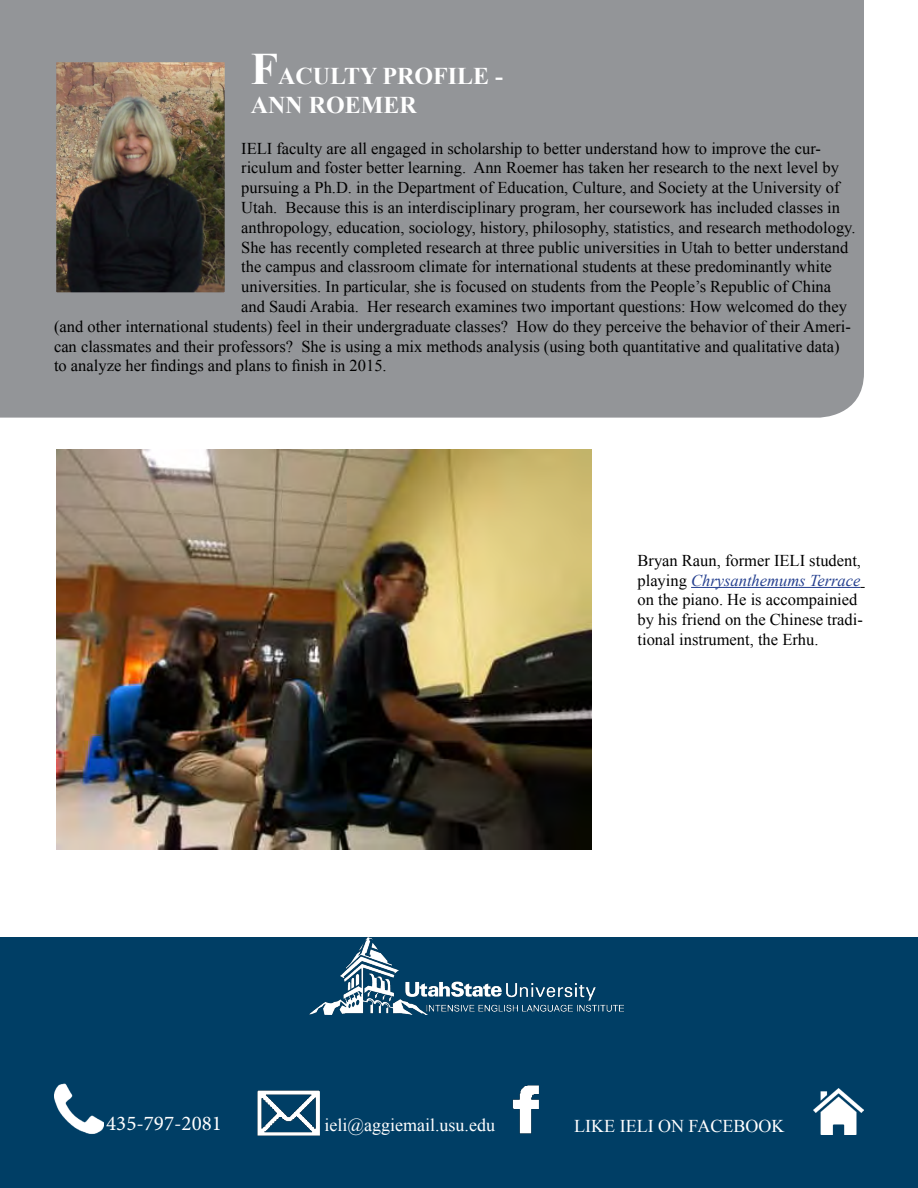
<style>
.page{position:relative;width:918px;height:1188px;background:#fff}
.page>*{position:absolute;margin:0;border:0;box-sizing:border-box;transform-origin:0 0}
.t1{font:700 24px "Times New Roman";color:#fff}
.t2{font:21px "Minion Pro";color:#fff}
.t3{font:18px "Times New Roman";color:#fff}
.t4{font:16.5px/19.8px "Times New Roman";color:#000}
.s1{font-size:45px}
.s2{font-style:italic;color:#25408f}
</style>
<div class="page">
<div style="left:0;top:937px;width:918px;height:251px;background:#003e65"></div>
<img style="left:512px;top:1085px;width:27px;height:49px">
<img style="left:257px;top:1090px;width:63px;height:46px">
<img style="left:54px;top:1083px;width:50px;height:51px">
<img style="left:309px;top:937px;width:315px;height:77px">
<hr style="left:691px;top:587px;width:170px;height:1px;background:#25408f">
<img style="left:56px;top:450px;width:535px;height:399px">
<div style="left:0;top:0;width:864px;height:418px;background:#939598"></div>
<img style="left:57px;top:63px;width:167px;height:229px">
<div style="left:40px;top:46px;width:201px;height:263px;border:16px solid #939598"></div>
<img style="left:814px;top:1088px;width:49px;height:47px">
<h1 class="t1" style="left:251px;top:60px;width:198px"><span class="s1">F</span>ACULTY PROFILE</h1>
<h1 class="t1" style="left:495px;top:60px;width:9px">-</h1>
<h1 class="t1" style="left:251px;top:89px;width:167px">ANN ROEMER</h1>
<p class="t4" style="left:241px;top:138px;width:581px">IELI faculty are all engaged in scholarship to better understand how to improve the cur-</p>
<p class="t4" style="left:241px;top:158px;width:599px">riculum and foster better learning. Ann Roemer has taken her research to the next level by</p>
<p class="t4" style="left:241px;top:178px;width:600px">pursuing a Ph.D. in the Department of Education, Culture, and Society at the University of</p>
<p class="t4" style="left:241px;top:197px;width:600px">Utah. Because this is an interdisciplinary program, her coursework has included classes in</p>
<p class="t4" style="left:241px;top:217px;width:616px">anthropology, education, sociology, history, philosophy, statistics, and research methodology.</p>
<p class="t4" style="left:241px;top:237px;width:609px">She has recently completed research at three public universities in Utah to better understand</p>
<p class="t4" style="left:241px;top:257px;width:592px">the campus and classroom climate for international students at these predominantly white</p>
<p class="t4" style="left:241px;top:277px;width:592px">universities. In particular, she is focused on students from the People’s Republic of China</p>
<p class="t4" style="left:241px;top:296px;width:607px">and Saudi Arabia. Her research examines two important questions: How welcomed do they</p>
<p class="t4" style="left:54px;top:316px;width:798px">(and other international students) feel in their undergraduate classes? How do they perceive the behavior of their Ameri-</p>
<p class="t4" style="left:54px;top:336px;width:787px">can classmates and their professors? She is using a mix methods analysis (using both quantitative and qualitative data)</p>
<p class="t4" style="left:54px;top:356px;width:334px">to analyze her findings and plans to finish in 2015.</p>
<p class="t4" style="left:638px;top:550px;width:227px">Bryan Raun, former IELI student, playing <span class="s2">Chrysanthemums Terrace </span>on the piano. He is accompainied by his friend on the Chinese tradi&shy;tional instrument, the Erhu.</p>
<p class="t2" style="left:106px;top:1110px;width:117px">435-797-2081</p>
<p class="t3" style="left:325px;top:1113px;width:172px">ieli@aggiemail.usu.edu</p>
<p class="t3" style="left:574px;top:1114px;width:211px">LIKE IELI ON fACEBOOK</p>
</div>
